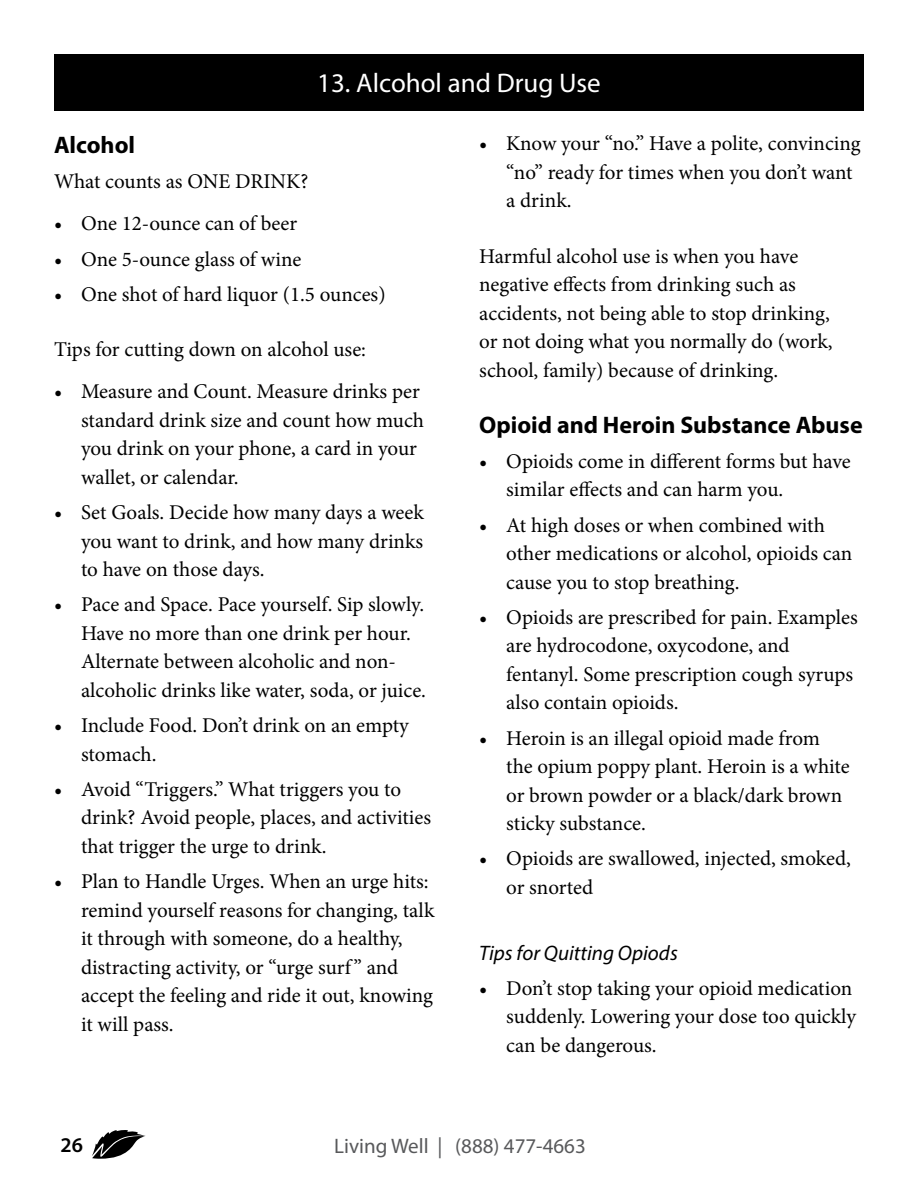
<style>
.page{position:relative;width:918px;height:1188px;background:#fff}
.page>*{position:absolute;margin:0;border:0;box-sizing:border-box;transform-origin:0 0}
.t1{font:27px "Myriad Pro";color:#fff}
.t2{font:700 24px "Myriad Pro";color:#000}
.t3{font:21px/28.5px "Minion Pro";letter-spacing:-.005em;color:#000}
.t4{font:21px "Myriad Pro";color:#58595b}
.t5{font:italic 21px "Myriad Pro";color:#000}
.t6{font:600 21px "Myriad Pro";color:#000}
</style>
<div class="page">
<svg style="left:92px;top:1130px;width:54px;height:29px"></svg>
<div style="left:54px;top:54px;width:810px;height:56px;background:#000"></div>
<p class="t1" style="left:317px;top:67px;width:285px">13. Alcohol and Drug Use</p>
<p class="t2" style="left:54px;top:129px;width:83px">Alcohol</p>
<p class="t3" style="left:54px;top:167px;width:256px">What counts as ONE DRINK?</p>
<p class="t3" style="left:54px;top:209px;width:245px">• One 12-ounce can of beer</p>
<p class="t3" style="left:54px;top:245px;width:249px">• One 5-ounce glass of wine</p>
<p class="t3" style="left:54px;top:280px;width:333px">• One shot of hard liquor (1.5 ounces)</p>
<p class="t3" style="left:54px;top:335px;width:314px">Tips for cutting down on alcohol use:</p>
<p class="t3" style="left:81px;top:377px;width:345px;text-indent:-27px">• Measure and Count. Measure drinks per standard drink size and count how much you drink on your phone, a card in your wallet, or calendar.</p>
<p class="t3" style="left:81px;top:498px;width:344px;text-align:justify;text-indent:-27px">• Set Goals. Decide how many days a week you want to drink, and how many drinks to have on those days.</p>
<p class="t3" style="left:81px;top:590px;width:347px;text-indent:-27px">• Pace and Space. Pace yourself. Sip slowly.<br>Have no more than one drink per hour.<br>Alternate between alcoholic and non&shy;alcoholic drinks like water, soda, or juice.</p>
<p class="t3" style="left:81px;top:711px;width:329px;text-indent:-27px">• Include Food. Don’t drink on an empty stomach.</p>
<p class="t3" style="left:81px;top:775px;width:352px;text-indent:-27px">• Avoid “Triggers.” What triggers you to drink? Avoid people, places, and activities that trigger the urge to drink.</p>
<p class="t3" style="left:81px;top:867px;width:355px;text-indent:-27px">• Plan to Handle Urges. When an urge hits: remind yourself reasons for changing, talk it through with someone, do a healthy, distracting activity, or “urge surf ” and accept the feeling and ride it out, knowing it will pass.</p>
<p class="t3" style="left:506px;top:129px;width:356px;text-indent:-27px">• Know your “no.” Have a polite, convincing “no” ready for times when you don’t want a drink.</p>
<p class="t3" style="left:479px;top:242px;width:355px">Harmful alcohol use is when you have negative effects from drinking such as accidents, not being able to stop drinking, or not doing what you normally do (work, school, family) because of drinking.</p>
<p class="t2" style="left:479px;top:409px;width:385px">Opioid and Heroin Substance Abuse</p>
<p class="t3" style="left:506px;top:447px;width:346px;text-indent:-27px">• Opioids come in different forms but have similar effects and can harm you.</p>
<p class="t3" style="left:506px;top:511px;width:348px;text-indent:-27px">• At high doses or when combined with other medications or alcohol, opioids can cause you to stop breathing.</p>
<p class="t3" style="left:506px;top:603px;width:353px;text-indent:-27px">• Opioids are prescribed for pain. Examples are hydrocodone, oxycodone, and fentanyl. Some prescription cough syrups also contain opioids.</p>
<p class="t3" style="left:506px;top:724px;width:345px;text-indent:-27px">• Heroin is an illegal opioid made from the opium poppy plant. Heroin is a white or brown powder or a black/dark brown sticky substance.</p>
<p class="t3" style="left:506px;top:844px;width:346px;text-indent:-27px">• Opioids are swallowed, injected, smoked, or snorted</p>
<p class="t5" style="left:479px;top:940px;width:200px">Tips for Quitting Opiods</p>
<p class="t3" style="left:506px;top:974px;width:351px;text-indent:-27px">• Don’t stop taking your opioid medication suddenly. Lowering your dose too quickly can be dangerous.</p>
<p class="t6" style="left:61px;top:1132px;width:24px">26</p>
<p class="t4" style="left:334px;top:1133px;width:253px">Living Well | (888) 477-4663</p>
</div>
